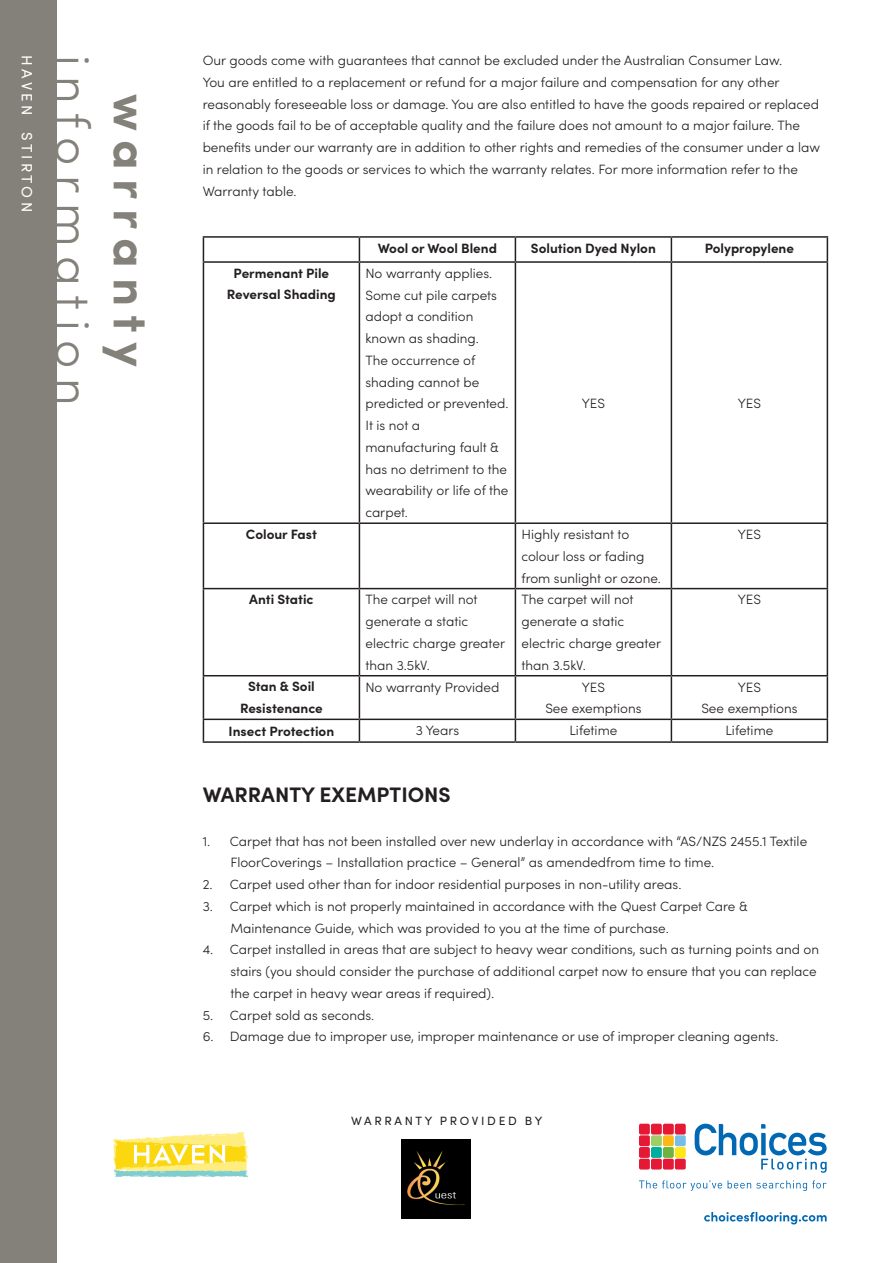
<style>
.page{position:relative;width:893px;height:1263px;background:#fff}
.page>*{position:absolute;margin:0;border:0;box-sizing:border-box;transform-origin:0 0}
.t1{font:300 48.45px/58.2px "Sofia Pro";letter-spacing:.2em;color:#84817a;text-align:center}
.t2{font:700 21px "Sofia Pro";color:#231f20}
.t3{font:15px "Sofia Pro";letter-spacing:.22em;color:#fff}
.t4{font:300 13.5px "Sofia Pro";color:#231f20}
.t5{font:700 13.5px "Sofia Pro";color:#231f20}
.t6{font:12px "Sofia Pro";letter-spacing:.22em;color:#231f20}
.s1{font-weight:700}
</style>
<div class="page">
<div style="left:0;top:0;width:57px;height:1263px;background:#84817a"></div>
<svg style="left:113px;top:1132px;width:135px;height:46px"></svg>
<svg style="left:639px;top:1124px;width:47px;height:45px;background:#ce7061"></svg>
<svg style="left:695px;top:1124px;width:132px;height:49px"></svg>
<svg style="left:639px;top:1180px;width:83px;height:11px"></svg>
<svg style="left:728px;top:1180px;width:99px;height:11px"></svg>
<hr style="left:203px;top:236px;width:156px;height:2px;background:#231f20">
<svg style="left:203px;top:238px;width:1px;height:23px"></svg>
<hr style="left:359px;top:236px;width:156px;height:2px;background:#231f20">
<svg style="left:359px;top:238px;width:1px;height:23px"></svg>
<hr style="left:515px;top:236px;width:156px;height:2px;background:#231f20">
<svg style="left:515px;top:238px;width:1px;height:23px"></svg>
<hr style="left:671px;top:236px;width:157px;height:2px;background:#231f20">
<svg style="left:671px;top:238px;width:1px;height:23px"></svg>
<svg style="left:827px;top:238px;width:1px;height:23px"></svg>
<hr style="left:203px;top:261px;width:156px;height:2px;background:#231f20">
<hr style="left:203px;top:263px;width:1px;height:259px;background:#231f20">
<hr style="left:359px;top:261px;width:156px;height:2px;background:#231f20">
<hr style="left:359px;top:263px;width:1px;height:259px;background:#231f20">
<hr style="left:515px;top:261px;width:156px;height:2px;background:#231f20">
<hr style="left:515px;top:263px;width:1px;height:259px;background:#231f20">
<hr style="left:671px;top:261px;width:157px;height:2px;background:#231f20">
<hr style="left:671px;top:263px;width:1px;height:259px;background:#231f20">
<hr style="left:827px;top:263px;width:1px;height:259px;background:#231f20">
<hr style="left:203px;top:522px;width:156px;height:2px;background:#231f20">
<hr style="left:203px;top:524px;width:1px;height:64px;background:#231f20">
<hr style="left:359px;top:522px;width:156px;height:2px;background:#231f20">
<hr style="left:359px;top:524px;width:1px;height:64px;background:#231f20">
<hr style="left:515px;top:522px;width:156px;height:2px;background:#231f20">
<hr style="left:515px;top:524px;width:1px;height:64px;background:#231f20">
<hr style="left:671px;top:522px;width:157px;height:2px;background:#231f20">
<hr style="left:671px;top:524px;width:1px;height:64px;background:#231f20">
<hr style="left:827px;top:524px;width:1px;height:64px;background:#231f20">
<hr style="left:203px;top:588px;width:156px;height:1px;background:#231f20">
<hr style="left:203px;top:589px;width:1px;height:86px;background:#231f20">
<hr style="left:359px;top:588px;width:156px;height:1px;background:#231f20">
<hr style="left:359px;top:589px;width:1px;height:86px;background:#231f20">
<hr style="left:515px;top:588px;width:156px;height:1px;background:#231f20">
<hr style="left:515px;top:589px;width:1px;height:86px;background:#231f20">
<hr style="left:671px;top:588px;width:157px;height:1px;background:#231f20">
<hr style="left:671px;top:589px;width:1px;height:86px;background:#231f20">
<hr style="left:827px;top:589px;width:1px;height:86px;background:#231f20">
<hr style="left:203px;top:675px;width:156px;height:1px;background:#231f20">
<hr style="left:203px;top:676px;width:1px;height:43px;background:#231f20">
<hr style="left:359px;top:675px;width:156px;height:1px;background:#231f20">
<hr style="left:359px;top:676px;width:1px;height:43px;background:#231f20">
<hr style="left:515px;top:675px;width:156px;height:1px;background:#231f20">
<hr style="left:515px;top:676px;width:1px;height:43px;background:#231f20">
<hr style="left:671px;top:675px;width:157px;height:1px;background:#231f20">
<hr style="left:671px;top:676px;width:1px;height:43px;background:#231f20">
<hr style="left:827px;top:676px;width:1px;height:43px;background:#231f20">
<hr style="left:203px;top:719px;width:156px;height:1px;background:#231f20">
<svg style="left:203px;top:720px;width:1px;height:21px"></svg>
<hr style="left:359px;top:719px;width:156px;height:1px;background:#231f20">
<svg style="left:359px;top:720px;width:1px;height:21px"></svg>
<hr style="left:515px;top:719px;width:156px;height:1px;background:#231f20">
<svg style="left:515px;top:720px;width:1px;height:21px"></svg>
<hr style="left:671px;top:719px;width:157px;height:1px;background:#231f20">
<svg style="left:671px;top:720px;width:1px;height:21px"></svg>
<svg style="left:827px;top:720px;width:1px;height:21px"></svg>
<hr style="left:203px;top:741px;width:156px;height:2px;background:#231f20">
<hr style="left:359px;top:741px;width:156px;height:2px;background:#231f20">
<hr style="left:515px;top:741px;width:156px;height:2px;background:#231f20">
<hr style="left:671px;top:741px;width:157px;height:2px;background:#231f20">
<svg style="left:704px;top:1212px;width:123px;height:12px"></svg>
<img style="left:401px;top:1140px;width:70px;height:78px">
<p class="t3" style="left:38px;top:55px;width:158px;rotate:90deg">HAVEN STIRTON</p>
<p class="t1" style="left:163px;top:55px;width:352px;rotate:90deg"><span class="s1">warranty </span>information</p>
<p class="t4" style="left:203px;top:51px;width:581px">Our goods come with guarantees that cannot be excluded under the Australian Consumer Law.</p>
<p class="t4" style="left:203px;top:72px;width:578px">You are entitled to a replacement or refund for a major failure and compensation for any other</p>
<p class="t4" style="left:203px;top:94px;width:618px">reasonably foreseeable loss or damage. You are also entitled to have the goods repaired or replaced</p>
<p class="t4" style="left:203px;top:116px;width:599px">if the goods fail to be of acceptable quality and the failure does not amount to a major failure. The</p>
<p class="t4" style="left:203px;top:138px;width:619px">benefits under our warranty are in addition to other rights and remedies of the consumer under a law</p>
<p class="t4" style="left:203px;top:159px;width:597px">in relation to the goods or services to which the warranty relates. For more information refer to the</p>
<p class="t4" style="left:203px;top:181px;width:96px">Warranty table.</p>
<p class="t5" style="left:234px;top:263px;width:97px">Permenant Pile</p>
<p class="t5" style="left:227px;top:284px;width:110px">Reversal Shading</p>
<p class="t5" style="left:378px;top:237px;width:121px">Wool or Wool Blend</p>
<p class="t5" style="left:531px;top:237px;width:127px">Solution Dyed Nylon</p>
<p class="t5" style="left:705px;top:237px;width:91px">Polypropylene</p>
<p class="t4" style="left:365px;top:263px;width:128px">No warranty applies.</p>
<p class="t4" style="left:365px;top:285px;width:133px">Some cut pile carpets</p>
<p class="t4" style="left:365px;top:307px;width:110px">adopt a condition</p>
<p class="t4" style="left:365px;top:329px;width:115px">known as shading.</p>
<p class="t4" style="left:365px;top:350px;width:111px">The occurrence of</p>
<p class="t4" style="left:365px;top:372px;width:115px">shading cannot be</p>
<p class="t4" style="left:365px;top:394px;width:145px">predicted or prevented.</p>
<p class="t4" style="left:365px;top:416px;width:56px">It is not a</p>
<p class="t4" style="left:365px;top:437px;width:135px">manufacturing fault &amp;</p>
<p class="t4" style="left:365px;top:459px;width:143px">has no detriment to the</p>
<p class="t4" style="left:365px;top:481px;width:145px">wearability or life of the</p>
<p class="t4" style="left:365px;top:503px;width:44px">carpet.</p>
<p class="t4" style="left:582px;top:394px;width:25px">YES</p>
<p class="t4" style="left:738px;top:394px;width:25px">YES</p>
<p class="t5" style="left:246px;top:524px;width:72px">Colour Fast</p>
<p class="t4" style="left:521px;top:525px;width:109px">Highly resistant to</p>
<p class="t4" style="left:521px;top:546px;width:125px">colour loss or fading</p>
<p class="t4" style="left:521px;top:568px;width:141px">from sunlight or ozone.</p>
<p class="t5" style="left:249px;top:589px;width:66px">Anti Static</p>
<p class="t4" style="left:365px;top:590px;width:114px">The carpet will not</p>
<p class="t4" style="left:365px;top:612px;width:104px">generate a static</p>
<p class="t4" style="left:365px;top:633px;width:141px">electric charge greater</p>
<p class="t4" style="left:365px;top:655px;width:66px">than 3.5kV.</p>
<p class="t4" style="left:521px;top:590px;width:114px">The carpet will not</p>
<p class="t4" style="left:521px;top:612px;width:104px">generate a static</p>
<p class="t4" style="left:521px;top:633px;width:141px">electric charge greater</p>
<p class="t4" style="left:521px;top:655px;width:66px">than 3.5kV.</p>
<p class="t5" style="left:248px;top:676px;width:68px">Stan &amp; Soil</p>
<p class="t5" style="left:240px;top:698px;width:84px">Resistenance</p>
<p class="t4" style="left:365px;top:677px;width:136px">No warranty Provided</p>
<p class="t4" style="left:582px;top:677px;width:25px">YES</p>
<p class="t4" style="left:545px;top:699px;width:98px">See exemptions</p>
<p class="t4" style="left:738px;top:525px;width:25px">YES</p>
<p class="t4" style="left:738px;top:590px;width:25px">YES</p>
<p class="t4" style="left:738px;top:677px;width:25px">YES</p>
<p class="t4" style="left:701px;top:699px;width:98px">See exemptions</p>
<p class="t5" style="left:229px;top:721px;width:107px">Insect Protection</p>
<p class="t4" style="left:416px;top:721px;width:45px">3 Years</p>
<p class="t4" style="left:569px;top:721px;width:49px">Lifetime</p>
<p class="t4" style="left:725px;top:721px;width:49px">Lifetime</p>
<p class="t2" style="left:203px;top:778px;width:250px">WARRANTY EXEMPTIONS</p>
<p class="t4" style="left:203px;top:831px;width:606px">1. Carpet that has not been installed over new underlay in accordance with “AS/NZS 2455.1 Textile</p>
<p class="t4" style="left:230px;top:853px;width:485px">FloorCoverings – Installation practice – General” as amendedfrom time to time.</p>
<p class="t4" style="left:203px;top:875px;width:480px">2. Carpet used other than for indoor residential purposes in non-utility areas.</p>
<p class="t4" style="left:203px;top:896px;width:546px">3. Carpet which is not properly maintained in accordance with the Quest Carpet Care &amp;</p>
<p class="t4" style="left:230px;top:918px;width:440px">Maintenance Guide, which was provided to you at the time of purchase.</p>
<p class="t4" style="left:203px;top:940px;width:618px">4. Carpet installed in areas that are subject to heavy wear conditions, such as turning points and on</p>
<p class="t4" style="left:230px;top:962px;width:588px">stairs (you should consider the purchase of additional carpet now to ensure that you can replace</p>
<p class="t4" style="left:230px;top:983px;width:265px">the carpet in heavy wear areas if required).</p>
<p class="t4" style="left:203px;top:1005px;width:173px">5. Carpet sold as seconds.</p>
<p class="t4" style="left:203px;top:1027px;width:577px">6. Damage due to improper use, improper maintenance or use of improper cleaning agents.</p>
<p class="t6" style="left:351px;top:1112px;width:193px">WARRANTY PROVIDED BY</p>
</div>
